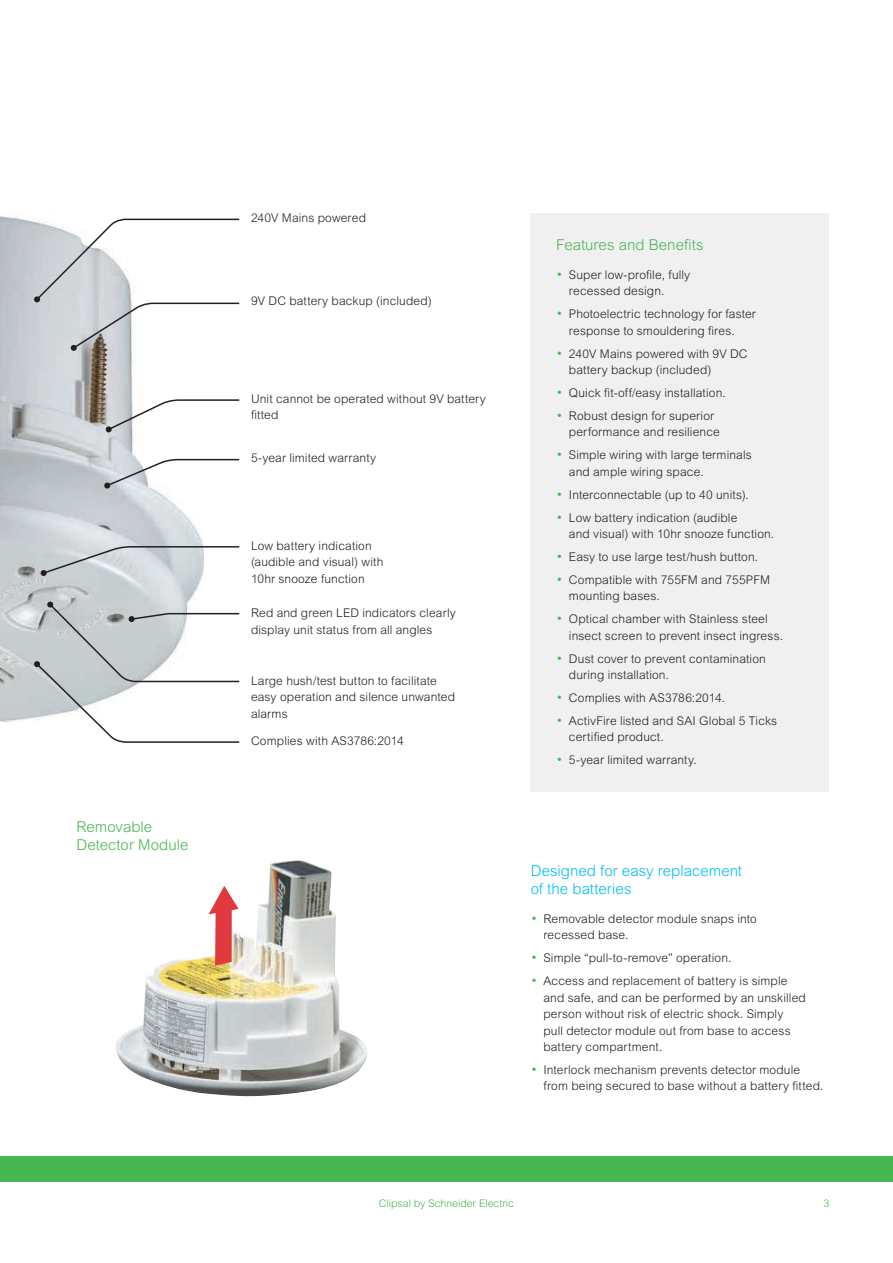
<style>
.page{position:relative;width:893px;height:1263px;background:#fff}
.page>*{position:absolute;margin:0;border:0;box-sizing:border-box;transform-origin:0 0}
.t1{font:300 15px/18px "Arial MT Std";color:#47b751}
.t2{font:300 15px/18px "Arial MT Std";color:#00bdf2}
.t3{font:300 12px/16.5px "Arial MT Std";letter-spacing:.01em;color:#231f20}
.t4{font:300 10.5px "Arial MT Std";color:#47b751}
.s1{font-size:13.5px;color:#47b751}
</style>
<div class="page">
<div style="left:0;top:1157px;width:893px;height:25px;background:#47b751"></div>
<div style="left:531px;top:213px;width:298px;height:579px;background:#f1f0f1"></div>
<img style="left:0;top:214px;width:203px;height:507px">
<svg style="left:34px;top:218px;width:206px;height:133px"></svg>
<svg style="left:41px;top:545px;width:199px;height:31px"></svg>
<svg style="left:106px;top:399px;width:134px;height:33px"></svg>
<svg style="left:104px;top:458px;width:136px;height:31px"></svg>
<svg style="left:34px;top:602px;width:206px;height:141px"></svg>
<img style="left:116px;top:860px;width:252px;height:237px">
<svg style="left:209px;top:886px;width:30px;height:80px"></svg>
<p class="t1" style="left:77px;top:818px;width:113px">Removable<br>Detector Module</p>
<p class="t3" style="left:251px;top:209px;width:117px">240V Mains powered</p>
<p class="t3" style="left:251px;top:292px;width:182px">9V DC battery backup (included)</p>
<p class="t3" style="left:251px;top:390px;width:236px">Unit cannot be operated without 9V battery fitted</p>
<p class="t3" style="left:251px;top:450px;width:127px">5-year limited warranty</p>
<p class="t3" style="left:251px;top:537px;width:134px">Low battery indication (audible and visual) with<br>10hr snooze function</p>
<p class="t3" style="left:251px;top:605px;width:206px">Red and green LED indicators clearly display unit status from all angles</p>
<p class="t3" style="left:251px;top:672px;width:205px">Large hush/test button to facilitate easy operation and silence unwanted alarms</p>
<p class="t3" style="left:251px;top:732px;width:154px">Complies with AS3786:2014</p>
<p class="t1" style="left:556px;top:235px;width:149px">Features and Benefits</p>
<p class="t3" style="left:569px;top:266px;width:123px;text-indent:-13px"><span class="s1">•</span> Super low-profile, fully recessed design.</p>
<p class="t3" style="left:569px;top:306px;width:189px;text-indent:-13px"><span class="s1">•</span> Photoelectric technology for faster response to smouldering fires.</p>
<p class="t3" style="left:569px;top:345px;width:180px;text-indent:-13px"><span class="s1">•</span> 240V Mains powered with 9V DC battery backup (included)</p>
<p class="t3" style="left:556px;top:384px;width:171px"><span class="s1">•</span> Quick fit-off/easy installation.</p>
<p class="t3" style="left:569px;top:407px;width:152px;text-indent:-13px"><span class="s1">•</span> Robust design for superior performance and resilience</p>
<p class="t3" style="left:569px;top:447px;width:184px;text-indent:-13px"><span class="s1">•</span> Simple wiring with large terminals and ample wiring space.</p>
<p class="t3" style="left:556px;top:486px;width:194px"><span class="s1">•</span> Interconnectable (up to 40 units).</p>
<p class="t3" style="left:569px;top:509px;width:207px;text-indent:-13px"><span class="s1">•</span> Low battery indication (audible<br>and visual) with 10hr snooze function.</p>
<p class="t3" style="left:556px;top:548px;width:203px"><span class="s1">•</span> Easy to use large test/hush button.</p>
<p class="t3" style="left:569px;top:571px;width:203px;text-indent:-13px"><span class="s1">•</span> Compatible with 755FM and 755PFM mounting bases.</p>
<p class="t3" style="left:569px;top:611px;width:216px;text-indent:-13px"><span class="s1">•</span> Optical chamber with Stainless steel insect screen to prevent insect ingress.</p>
<p class="t3" style="left:569px;top:650px;width:198px;text-indent:-13px"><span class="s1">•</span> Dust cover to prevent contamination during installation.</p>
<p class="t3" style="left:556px;top:689px;width:170px"><span class="s1">•</span> Complies with AS3786:2014.</p>
<p class="t3" style="left:569px;top:712px;width:210px;text-indent:-13px"><span class="s1">•</span> ActivFire listed and SAI Global 5 Ticks certified product.</p>
<p class="t3" style="left:556px;top:752px;width:142px"><span class="s1">•</span> 5-year limited warranty.</p>
<p class="t2" style="left:531px;top:861px;width:213px">Designed for easy replacement of the batteries</p>
<p class="t3" style="left:543px;top:910px;width:215px;text-indent:-13px"><span class="s1">•</span> Removable detector module snaps into recessed base.</p>
<p class="t3" style="left:531px;top:950px;width:202px"><span class="s1">•</span> Simple “pull-to-remove” operation.</p>
<p class="t3" style="left:543px;top:972px;width:264px;text-indent:-13px"><span class="s1">•</span> Access and replacement of battery is simple and safe, and can be performed by an unskilled person without risk of electric shock. Simply pull detector module out from base to access battery compartment.</p>
<p class="t3" style="left:543px;top:1061px;width:281px;text-indent:-13px"><span class="s1">•</span> Interlock mechanism prevents detector module from being secured to base without a battery fitted.</p>
<p class="t4" style="left:379px;top:1197px;width:137px">Clipsal by Schneider Electric</p>
<p class="t4" style="left:823px;top:1197px;width:7px">3</p>
</div>
